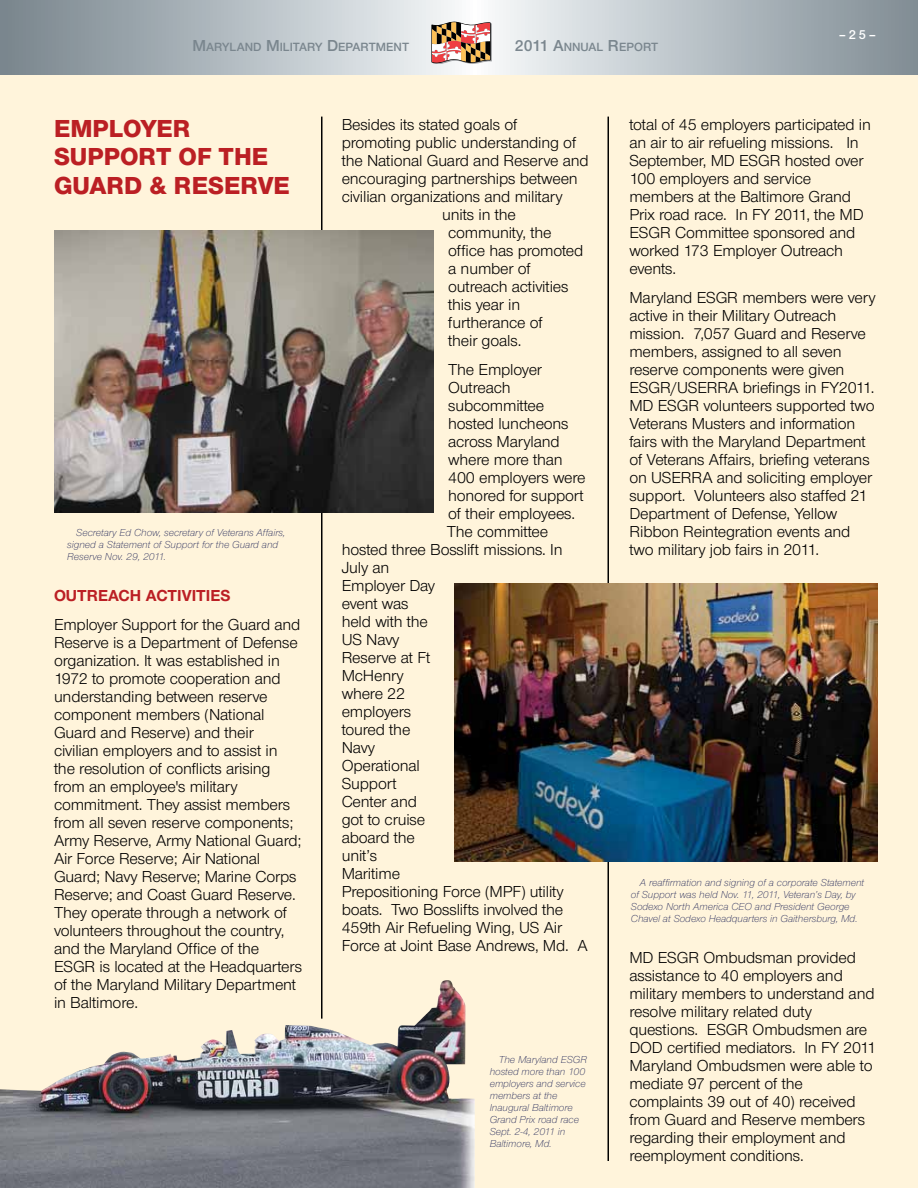
<style>
.page{position:relative;width:918px;height:1188px;background:#fff}
.page>*{position:absolute;margin:0;border:0;box-sizing:border-box;transform-origin:0 0}
.t1{font:800 25.5px "Nimbus Sans Novus T";color:#bb1f24}
.t2{font:16.5px/18px "Nimbus Sans Novus T";letter-spacing:-.01em;color:#000}
.t3{font:700 16.5px "Nimbus Sans Novus T";color:#bb1f24}
.t4{font:600 13.5px "Nimbus Sans Novus T";color:#fff}
.t5{font:600 12.3px "Nimbus Sans Novus T";color:#7a868e}
.t6{font:italic 300 10.5px/12px "Nimbus Sans Novus T";color:#1c2154}
.s1{font-size:16.5px}
</style>
<div class="page">
<div style="left:0;top:27px;width:918px;height:1161px;background:#fff4db"></div>
<svg style="left:0;top:0;width:918px;height:74px;background:#b6bec3"></svg>
<svg style="left:431px;top:22px;width:61px;height:42px;background:#b38672"></svg>
<hr style="left:321px;top:117px;width:1px;height:902px;background:#000">
<hr style="left:608px;top:117px;width:1px;height:1044px;background:#000">
<img style="left:0;top:980px;width:475px;height:208px">
<img style="left:54px;top:230px;width:379px;height:283px">
<img style="left:455px;top:584px;width:422px;height:278px">
<p class="t5" style="left:192px;top:40px;width:218px"><span class="s1">M</span>ARYLAND <span class="s1">M</span>ILITARY <span class="s1">D</span>EPARTMENT</p>
<p class="t5" style="left:515px;top:40px;width:145px"><span class="s1">2011 A</span>NNUAL <span class="s1">R</span>EPORT</p>
<p class="t4" style="left:839px;top:27px;width:39px">–25–</p>
<h1 class="t1" style="left:54px;top:113px;width:56px">EMPLOYE</h1>
<h1 class="t1" style="left:173px;top:113px;width:19px">R</h1>
<h1 class="t1" style="left:54px;top:141px;width:34px">SUPPO</h1>
<h1 class="t1" style="left:139px;top:141px;width:128px">RT OF THE</h1>
<h1 class="t1" style="left:54px;top:170px;width:19px">GUA</h1>
<h1 class="t1" style="left:107px;top:170px;width:168px">RD &amp; RESERVE</h1>
<p class="t6" style="left:67px;top:526px;width:219px;text-indent:9px">Secretary Ed Chow, secretary of Veterans Affairs, signed a Statement of Support for the Guard and<br>Reserve Nov. 29, 2011.</p>
<p class="t3" style="left:54px;top:586px;width:178px">OUTREACH ACTIVITIES</p>
<p class="t2" style="left:54px;top:616px;width:250px">Employer Support for the Guard and<br>Reserve is a Department of Defense organization. It was established in<br>1972 to promote cooperation and understanding between reserve component members (National<br>Guard and Reserve) and their civilian employers and to assist in the resolution of conflicts arising from an employee's military commitment. They assist members from all seven reserve components;<br>Army Reserve, Army National Guard;<br>Air Force Reserve; Air National<br>Guard; Navy Reserve; Marine Corps<br>Reserve; and Coast Guard Reserve.<br>They operate through a network of volunteers throughout the country, and the Maryland Office of the<br>ESGR is located at the Headquarters of the Maryland Military Department in Baltimore.</p>
<p class="t2" style="left:342px;top:115px;width:177px">Besides its stated goals of</p>
<p class="t2" style="left:342px;top:133px;width:236px">promoting public understanding of</p>
<p class="t2" style="left:342px;top:151px;width:249px">the National Guard and Reserve and</p>
<p class="t2" style="left:342px;top:169px;width:238px">encouraging partnerships between</p>
<p class="t2" style="left:342px;top:187px;width:222px">civilian organizations and military</p>
<p class="t2" style="left:442px;top:205px;width:75px">units in the</p>
<p class="t2" style="left:448px;top:223px;width:105px">community, the</p>
<p class="t2" style="left:448px;top:241px;width:137px">office has promoted</p>
<p class="t2" style="left:448px;top:259px;width:84px">a number of</p>
<p class="t2" style="left:448px;top:277px;width:122px">outreach activities</p>
<p class="t2" style="left:448px;top:295px;width:73px">this year in</p>
<p class="t2" style="left:448px;top:313px;width:96px">furtherance of</p>
<p class="t2" style="left:448px;top:331px;width:75px">their goals.</p>
<p class="t2" style="left:448px;top:360px;width:95px">The Employer</p>
<p class="t2" style="left:448px;top:378px;width:64px">Outreach</p>
<p class="t2" style="left:448px;top:396px;width:98px">subcommittee</p>
<p class="t2" style="left:448px;top:414px;width:122px">hosted luncheons</p>
<p class="t2" style="left:448px;top:432px;width:113px">across Maryland</p>
<p class="t2" style="left:448px;top:450px;width:116px">where more than</p>
<p class="t2" style="left:448px;top:468px;width:139px">400 employers were</p>
<p class="t2" style="left:448px;top:486px;width:137px">honored for support</p>
<p class="t2" style="left:448px;top:504px;width:128px">of their employees.</p>
<p class="t2" style="left:447px;top:522px;width:103px">The committee</p>
<p class="t2" style="left:342px;top:540px;width:222px">hosted three Bosslift missions. In</p>
<p class="t2" style="left:342px;top:558px;width:49px">July an</p>
<p class="t2" style="left:342px;top:576px;width:95px">Employer Day</p>
<p class="t2" style="left:342px;top:594px;width:68px">event was</p>
<p class="t2" style="left:342px;top:612px;width:88px">held with the</p>
<p class="t2" style="left:342px;top:630px;width:59px">US Navy</p>
<p class="t2" style="left:342px;top:648px;width:90px">Reserve at Ft</p>
<p class="t2" style="left:342px;top:666px;width:64px">McHenry</p>
<p class="t2" style="left:342px;top:684px;width:65px">where 22</p>
<p class="t2" style="left:342px;top:702px;width:71px">employers</p>
<p class="t2" style="left:342px;top:720px;width:70px">toured the</p>
<p class="t2" style="left:342px;top:738px;width:35px">Navy</p>
<p class="t2" style="left:342px;top:756px;width:80px">Operational</p>
<p class="t2" style="left:342px;top:774px;width:56px">Support</p>
<p class="t2" style="left:342px;top:792px;width:77px">Center and</p>
<p class="t2" style="left:342px;top:810px;width:85px">got to cruise</p>
<p class="t2" style="left:342px;top:828px;width:75px">aboard the</p>
<p class="t2" style="left:342px;top:846px;width:37px">unit’s</p>
<p class="t2" style="left:342px;top:864px;width:60px">Maritime</p>
<p class="t2" style="left:342px;top:882px;width:223px">Prepositioning Force (MPF) utility</p>
<p class="t2" style="left:342px;top:900px;width:223px">boats. Two Bosslifts involved the</p>
<p class="t2" style="left:342px;top:918px;width:222px">459th Air Refueling Wing, US Air</p>
<p class="t2" style="left:342px;top:936px;width:248px">Force at Joint Base Andrews, Md. A</p>
<p class="t6" style="left:490px;top:1053px;width:99px;text-indent:9px">The Maryland ESGR hosted more than 100 employers and service members at the<br>Inaugural Baltimore<br>Grand Prix road race<br>Sept. 2-4, 2011 in<br>Baltimore, Md.</p>
<p class="t2" style="left:629px;top:115px;width:243px">total of 45 employers participated in an air to air refueling missions. In<br>September, MD ESGR hosted over<br>100 employers and service members at the Baltimore Grand<br>Prix road race. In FY 2011, the MD<br>ESGR Committee sponsored and worked 173 Employer Outreach events.</p>
<p class="t2" style="left:629px;top:288px;width:248px">Maryland ESGR members were very active in their Military Outreach mission. 7,057 Guard and Reserve members, assigned to all seven reserve components were given ESGR/USERRA briefings in FY2011.<br>MD ESGR volunteers supported two Veterans Musters and information fairs with the Maryland Department of Veterans Affairs, briefing veterans on USERRA and soliciting employer support. Volunteers also staffed 21<br>Department of Defense, Yellow Ribbon Reintegration events and two military job fairs in 2011.</p>
<p class="t6" style="left:631px;top:876px;width:235px;text-indent:9px">A reaffirmation and signing of a corporate Statement of Support was held Nov. 11, 2011, Veteran’s Day, by Sodexo North America CEO and President George Chavel at Sodexo Headquarters in Gaithersburg, Md.</p>
<p class="t2" style="left:629px;top:948px;width:248px">MD ESGR Ombudsman provided assistance to 40 employers and military members to understand and resolve military related duty questions. ESGR Ombudsmen are<br>DOD certified mediators. In FY 2011<br>Maryland Ombudsmen were able to mediate 97 percent of the complaints 39 out of 40) received from Guard and Reserve members regarding their employment and reemployment conditions.</p>
</div>
